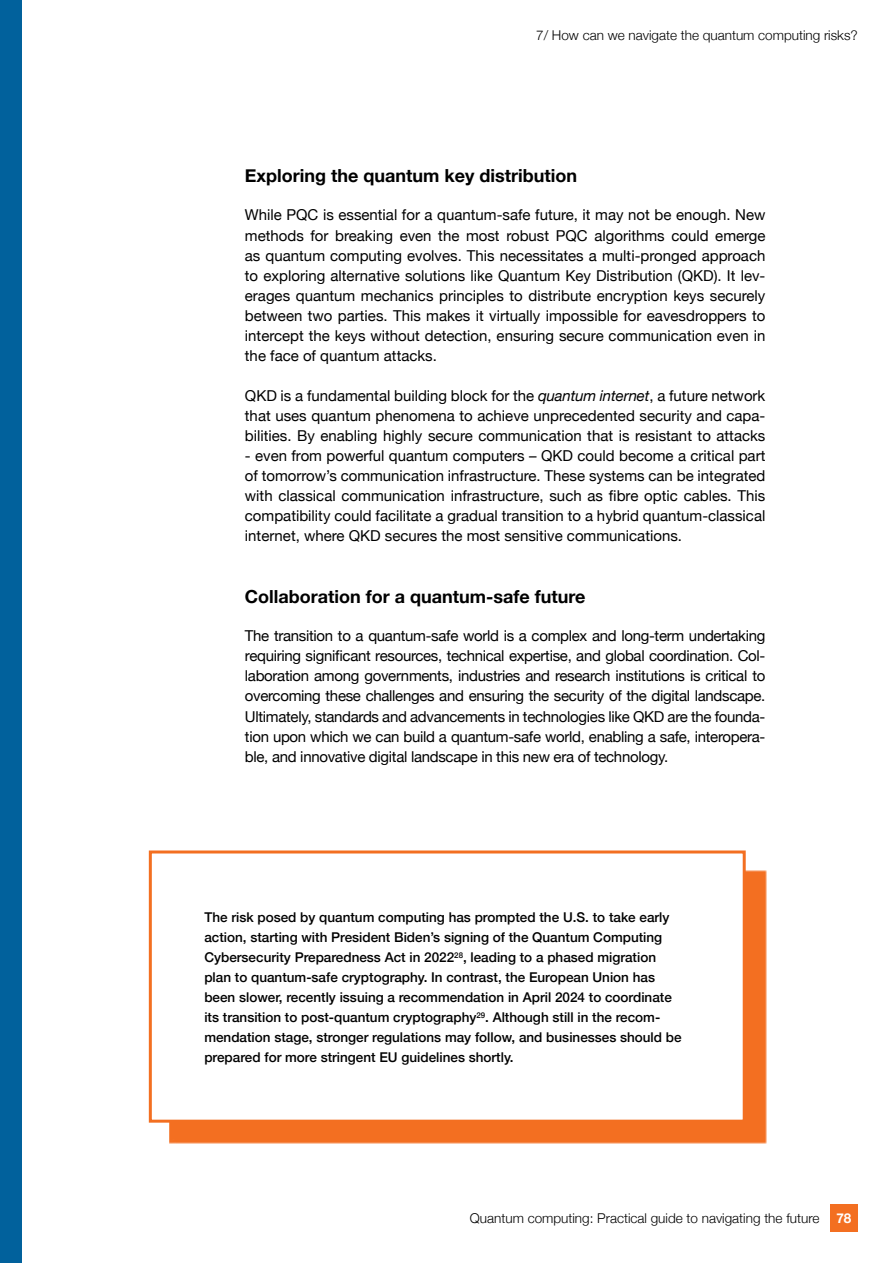
<style>
.page{position:relative;width:893px;height:1263px;background:#fff}
.page>*{position:absolute;margin:0;border:0;box-sizing:border-box;transform-origin:0 0}
.t1{font:700 18px "Helvetica Neue";color:#000}
.Leipis_sisennetty{font:15px/20.1px "Helvetica Neue";color:#000;text-align:justify}
.laatikkoteksti{font:500 13.5px/20.1px "Helvetica Neue";color:#000}
.t2{font:300 13.5px "Helvetica Neue";color:#000}
.t3{font:700 13.5px "Helvetica Neue";color:#fff}
.s1{font-style:italic}
</style>
<div class="page">
<div style="left:0;top:0;width:21px;height:1263px;background:#01619c"></div>
<div style="left:830px;top:1204px;width:28px;height:28px;background:#f36f21"></div>
<div style="left:169px;top:870px;width:598px;height:273px;background:#f36f21"></div>
<div style="left:149px;top:850px;width:597px;height:273px;background:#fff;border:3px solid #f36f21"></div>
<p class="t2" style="left:536px;top:24px;width:323px">7/ How can we navigate the quantum computing risks?</p>
<h4 class="t1" style="left:245px;top:161px;width:334px">Exploring the quantum key distribution</h4>
<p class="Leipis_sisennetty" style="left:245px;top:206px;width:522px">While PQC is essential for a quantum-safe future, it may not be enough. New methods for breaking even the most robust PQC algorithms could emerge as quantum computing evolves. This necessitates a multi-pronged approach to exploring alternative solutions like Quantum Key Distribution (QKD). It lev&shy;erages quantum mechanics principles to distribute encryption keys securely between two parties. This makes it virtually impossible for eavesdroppers to intercept the keys without detection, ensuring secure communication even in the face of quantum attacks.</p>
<p class="Leipis_sisennetty" style="left:245px;top:386px;width:522px">QKD is a fundamental building block for the <span class="s1">quantum internet</span>, a future network that uses quantum phenomena to achieve unprecedented security and capa&shy;bilities. By enabling highly secure communication that is resistant to attacks</p>
<p class="Leipis_sisennetty" style="left:245px;top:446px;width:522px">- even from powerful quantum computers – QKD could become a critical part of tomorrow’s communication infrastructure. These systems can be integrated with classical communication infrastructure, such as fibre optic cables. This compatibility could facilitate a gradual transition to a hybrid quantum-classical internet, where QKD secures the most sensitive communications.</p>
<h4 class="t1" style="left:245px;top:582px;width:342px">Collaboration for a quantum-safe future</h4>
<p class="Leipis_sisennetty" style="left:245px;top:627px;width:522px">The transition to a quantum-safe world is a complex and long-term undertaking requiring significant resources, technical expertise, and global coordination. Col&shy;laboration among governments, industries and research institutions is critical to overcoming these challenges and ensuring the security of the digital landscape.<br>Ultimately, standards and advancements in technologies like QKD are the founda&shy;tion upon which we can build a quantum-safe world, enabling a safe, interopera&shy;ble, and innovative digital landscape in this new era of technology.</p>
<p class="laatikkoteksti" style="left:204px;top:906px;width:479px">The risk posed by quantum computing has prompted the U.S. to take early action, starting with President Biden’s signing of the Quantum Computing Cybersecurity Preparedness Act in 2022<sup>28</sup>, leading to a phased migration plan to quantum-safe cryptography. In contrast, the European Union has been slower, recently issuing a recommendation in April 2024 to coordinate its transition to post-quantum cryptography<sup>29</sup>. Although still in the recom&shy;mendation stage, stronger regulations may follow, and businesses should be prepared for more stringent EU guidelines shortly.</p>
<p class="t2" style="left:470px;top:1207px;width:351px">Quantum computing: Practical guide to navigating the future</p>
<p class="t3" style="left:836px;top:1207px;width:17px">78</p>
</div>
